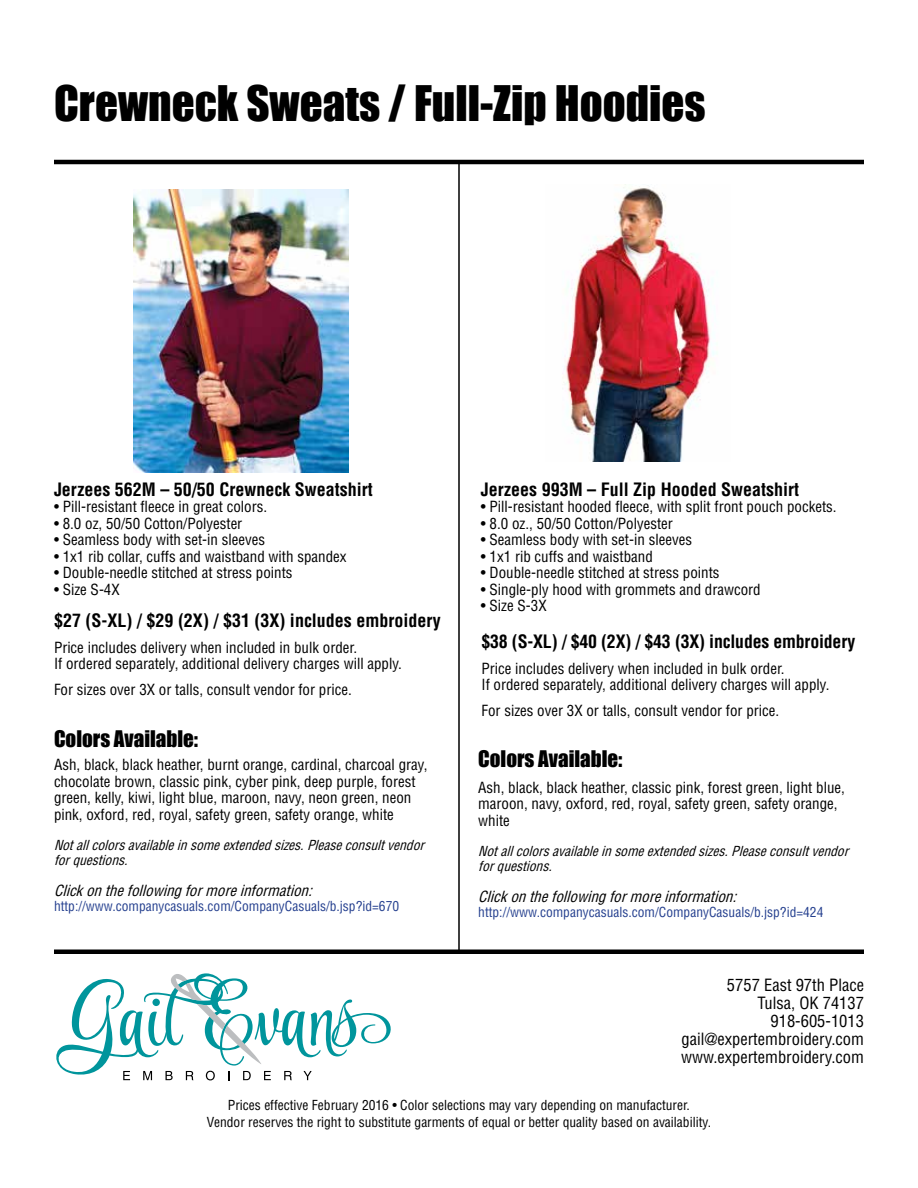
<style>
.page{position:relative;width:918px;height:1188px;background:#fff}
.page>*{position:absolute;margin:0;border:0;box-sizing:border-box;transform-origin:0 0}
.t1{font:45px "Impact";color:#000}
.t2{font:21px "Impact";color:#000}
.t3{font:700 condensed 18px "Helvetica LT Std";color:#000}
.t4{font:condensed 16.5px/18px "Helvetica LT Std";color:#000;text-align:right}
.t5{font:condensed 15px/16.5px "Helvetica LT Std";color:#000}
.t6{font:italic condensed 15px "Helvetica LT Std";color:#000}
.t7{font:condensed 13.5px/16.5px "Helvetica LT Std";color:#000;text-align:center}
.t8{font:italic condensed 13.5px/15px "Helvetica LT Std";color:#000}
.t9{font:condensed 13.5px "Helvetica LT Std";color:#25408f}
</style>
<div class="page">
<hr style="left:54px;top:160px;width:810px;height:4px;background:#000">
<hr style="left:54px;top:950px;width:810px;height:4px;background:#000">
<svg style="left:56px;top:973px;width:335px;height:107px"></svg>
<img style="left:134px;top:189px;width:215px;height:284px">
<img style="left:562px;top:184px;width:155px;height:278px">
<hr style="left:458px;top:164px;width:2px;height:789px;background:#000">
<h1 class="t1" style="left:54px;top:68px;width:653px">Crewneck Sweats / Full-Zip Hoodies</h1>
<p class="t3" style="left:54px;top:478px;width:320px">Jerzees 562M – 50/50 Crewneck Sweatshirt</p>
<p class="t5" style="left:54px;top:499px;width:215px">• Pill-resistant fleece in great colors.</p>
<p class="t5" style="left:54px;top:515px;width:190px">• 8.0 oz, 50/50 Cotton/Polyester</p>
<p class="t5" style="left:54px;top:532px;width:213px">• Seamless body with set-in sleeves</p>
<p class="t5" style="left:54px;top:548px;width:294px">• 1x1 rib collar, cuffs and waistband with spandex</p>
<p class="t5" style="left:54px;top:565px;width:240px">• Double-needle stitched at stress points</p>
<p class="t5" style="left:54px;top:581px;width:67px">• Size S-4X</p>
<p class="t3" style="left:54px;top:610px;width:388px">$27 (S-XL) / $29 (2X) / $31 (3X) includes embroidery</p>
<p class="t5" style="left:54px;top:639px;width:350px">Price includes delivery when included in bulk order.<br>If ordered separately, additional delivery charges will apply.</p>
<p class="t5" style="left:54px;top:681px;width:299px">For sizes over 3X or talls, consult vendor for price.</p>
<h2 class="t2" style="left:54px;top:722px;width:146px">Colors Available:</h2>
<p class="t5" style="left:54px;top:757px;width:375px">Ash, black, black heather, burnt orange, cardinal, charcoal gray, chocolate brown, classic pink, cyber pink, deep purple, forest green, kelly, kiwi, light blue, maroon, navy, neon green, neon pink, oxford, red, royal, safety green, safety orange, white</p>
<p class="t8" style="left:54px;top:837px;width:376px">Notallcolorsavailableinsomeextendedsizes.Pleaseconsultvendor forquestions.</p>
<p class="t6" style="left:54px;top:881px;width:264px">Clickonthefollowingformoreinformation:</p>
<p class="t9" style="left:54px;top:898px;width:347px">http://www.companycasuals.com/CompanyCasuals/b.jsp?id=670</p>
<p class="t3" style="left:481px;top:478px;width:320px">Jerzees 993M – Full Zip Hooded Sweatshirt</p>
<p class="t5" style="left:481px;top:499px;width:357px">• Pill-resistant hooded fleece, with split front pouch pockets.</p>
<p class="t5" style="left:481px;top:515px;width:194px">• 8.0 oz., 50/50 Cotton/Polyester</p>
<p class="t5" style="left:481px;top:532px;width:213px">• Seamless body with set-in sleeves</p>
<p class="t5" style="left:481px;top:548px;width:174px">• 1x1 rib cuffs and waistband</p>
<p class="t5" style="left:481px;top:565px;width:240px">• Double-needle stitched at stress points</p>
<p class="t5" style="left:481px;top:581px;width:281px">• Single-ply hood with grommets and drawcord</p>
<p class="t5" style="left:481px;top:598px;width:67px">• Size S-3X</p>
<p class="t3" style="left:482px;top:630px;width:375px">$38 (S-XL) / $40 (2X) / $43 (3X) includes embroidery</p>
<p class="t5" style="left:482px;top:660px;width:350px">Price includes delivery when included in bulk order.<br>If ordered separately, additional delivery charges will apply.</p>
<p class="t5" style="left:482px;top:702px;width:299px">For sizes over 3X or talls, consult vendor for price.</p>
<h2 class="t2" style="left:478px;top:743px;width:146px">Colors Available:</h2>
<p class="t5" style="left:478px;top:779px;width:368px">Ash, black, black heather, classic pink, forest green, light blue, maroon, navy, oxford, red, royal, safety green, safety orange, white</p>
<p class="t8" style="left:478px;top:843px;width:376px">Notallcolorsavailableinsomeextendedsizes.Pleaseconsultvendor forquestions.</p>
<p class="t6" style="left:478px;top:887px;width:264px">Clickonthefollowingformoreinformation:</p>
<p class="t9" style="left:478px;top:904px;width:347px">http://www.companycasuals.com/CompanyCasuals/b.jsp?id=424</p>
<p class="t4" style="left:681px;top:976px;width:184px">5757 East 97th Place<br>Tulsa, OK 74137<br>918-605-1013 gail@expertembroidery.com www.expertembroidery.com</p>
<p class="t7" style="left:207px;top:1097px;width:506px">Prices effective February 2016 • Color selections may vary depending on manufacturer.<br>Vendor reserves the right to substitute garments of equal or better quality based on availability.</p>
</div>
